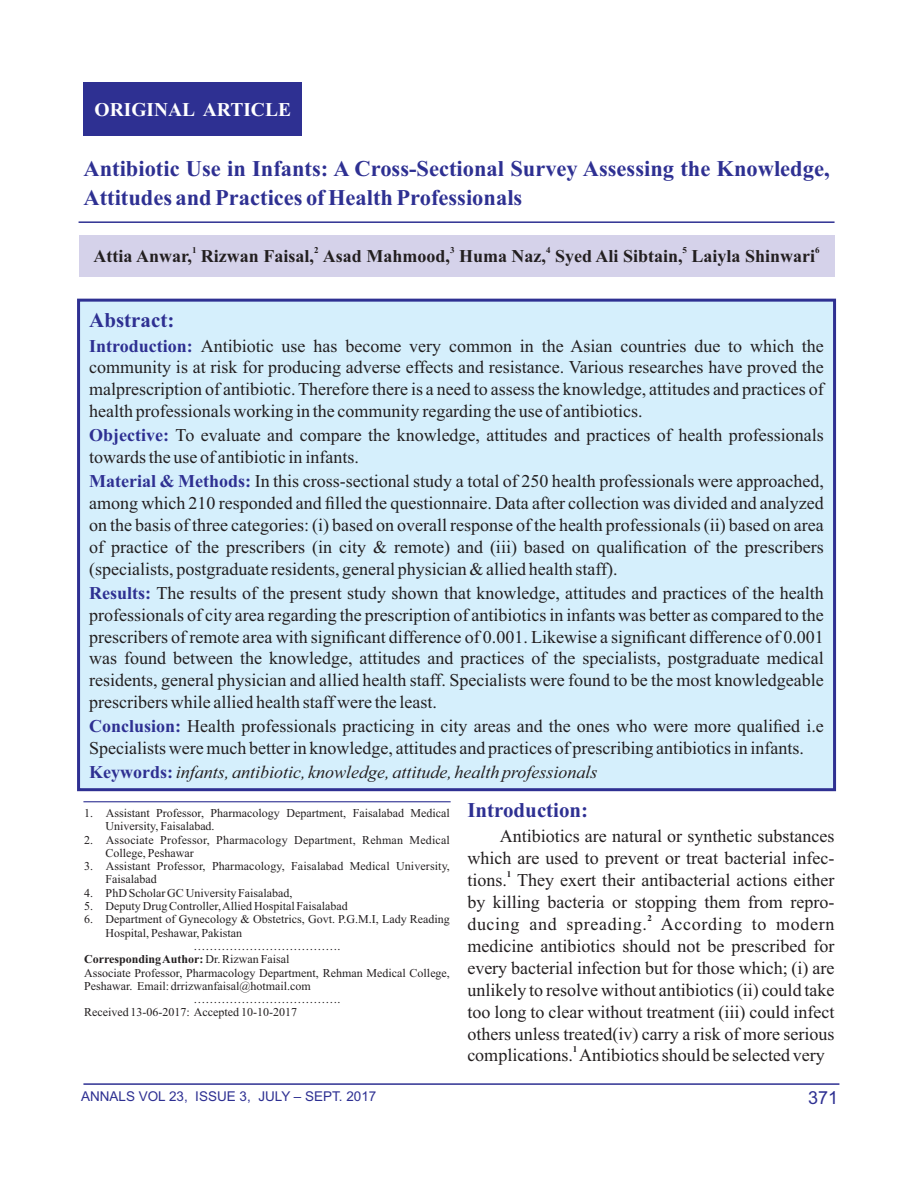
<style>
.page{position:relative;width:918px;height:1188px;background:#fff}
.page>*{position:absolute;margin:0;border:0;box-sizing:border-box;transform-origin:0 0}
.t1{font:700 22.5px/28.5px "Times New Roman";color:#2e3092}
.t2{font:700 21px "Times New Roman";color:#2e3092}
.t3{font:700 19.5px "Times New Roman";color:#fff}
.t4{font:18px/21.9px "Times New Roman";color:#231f20;text-align:justify}
.t5{font:700 18px "Times New Roman";color:#231f20}
.t6{font:italic 18px "Times New Roman";color:#231f20}
.t7{font:18px "Arial";color:#2e3092}
.t8{font:13.5px "Arial";color:#2e3092}
.t9{font:12px/13.4px "Times New Roman";color:#231f20}
.t10{font:700 12px "Times New Roman";color:#231f20}
.t11{font:700 9px "Times New Roman";color:#231f20}
.s1{font-weight:700;color:#2e3092}
.s2{font-weight:700;font-style:normal;color:#2e3092}
.s3{font-weight:400}
</style>
<div class="page">
<div style="left:77px;top:298px;width:760px;height:494px;background:#d5effc"></div>
<hr style="left:83px;top:801px;width:368px;height:1px;background:#2e3092">
<div style="left:83px;top:82px;width:219px;height:54px;background:#2e3092"></div>
<hr style="left:79px;top:221px;width:756px;height:2px;background:#2e3092">
<div style="left:79px;top:236px;width:756px;height:41px;background:#d5d2ea"></div>
<hr style="left:83px;top:1083px;width:756px;height:2px;background:#2e3092">
<p class="t3" style="left:95px;top:103px;width:198px">ORIGINAL ARTICLE</p>
<p class="t1" style="left:83px;top:157px;width:748px">Antibiotic Use in Infants: A Cross-Sectional Survey Assessing the Knowledge,<br>Attitudes and Practices of Health Professionals</p>
<p class="t11" style="left:192px;top:247px;width:6px">1</p>
<p class="t11" style="left:314px;top:247px;width:6px">2</p>
<p class="t11" style="left:450px;top:247px;width:6px">3</p>
<p class="t11" style="left:546px;top:247px;width:6px">4</p>
<p class="t11" style="left:683px;top:247px;width:6px">5</p>
<p class="t11" style="left:815px;top:247px;width:6px">6</p>
<p class="t5" style="left:94px;top:250px;width:723px">Attia Anwar, Rizwan Faisal, Asad Mahmood, Huma Naz, Syed Ali Sibtain, Laiyla Shinwari</p>
<p class="t2" style="left:89px;top:313px;width:87px">Abstract:</p>
<p class="t4" style="left:89px;top:336px;width:736px"><span class="s1">Introduction:</span> Antibiotic use has become very common in the Asian countries due to which the community is at risk for producing adverse effects and resistance. Various researches have proved the malprescription of antibiotic. Therefore there is a need to assess the knowledge, attitudes and practices of health professionals working in the community regarding the use of antibiotics.</p>
<p class="t4" style="left:89px;top:426px;width:736px"><span class="s1">Objective:</span> To evaluate and compare the knowledge, attitudes and practices of health professionals towards the use of antibiotic in infants.</p>
<p class="t4" style="left:89px;top:472px;width:736px"><span class="s1">Material &amp; Methods:</span> In this cross-sectional study a total of 250 health professionals were approached, among which 210 responded and filled the questionnaire. Data after collection was divided and analyzed on the basis of three categories: (i) based on overall response of the health professionals (ii) based on area of practice of the prescribers (in city &amp; remote) and (iii) based on qualification of the prescribers (specialists, postgraduate residents, general physician &amp; allied health staff).</p>
<p class="t4" style="left:89px;top:583px;width:736px"><span class="s1">Results:</span> The results of the present study shown that knowledge, attitudes and practices of the health professionals of city area regarding the prescription of antibiotics in infants was better as compared to the prescribers of remote area with significant difference of 0.001. Likewise a significant difference of 0.001 was found between the knowledge, attitudes and practices of the specialists, postgraduate medical residents, general physician and allied health staff. Specialists were found to be the most knowledgeable prescribers while allied health staff were the least.</p>
<p class="t4" style="left:89px;top:717px;width:736px"><span class="s1">Conclusion:</span> Health professionals practicing in city areas and the ones who were more qualified i.e<br>Specialists were much better in knowledge, attitudes and practices of prescribing antibiotics in infants.</p>
<p class="t6" style="left:89px;top:766px;width:510px"><span class="s2">Keywords:</span> infants, antibiotic, knowledge, attitude, health professionals</p>
<p class="t9" style="left:106px;top:807px;width:346px;text-indent:-22px">1. Assistant Professor, Pharmacology Department, Faisalabad Medical<br>University, Faisalabad.</p>
<p class="t9" style="left:106px;top:834px;width:346px;text-indent:-22px">2. Associate Professor, Pharmacology Department, Rehman Medical<br>College, Peshawar</p>
<p class="t9" style="left:106px;top:861px;width:346px;text-indent:-22px">3. Assistant Professor, Pharmacology, Faisalabad Medical University,<br>Faisalabad</p>
<p class="t9" style="left:84px;top:887px;width:210px">4. PhD Scholar GC University Faisalabad,</p>
<p class="t9" style="left:84px;top:901px;width:265px">5. Deputy Drug Controller, Allied Hospital Faisalabad</p>
<p class="t9" style="left:84px;top:914px;width:367px">6. Department of Gynecology &amp; Obstetrics, Govt. P.G.M.I, Lady Reading</p>
<p class="t9" style="left:106px;top:927px;width:138px">Hospital, Peshawar, Pakistan</p>
<p class="t9" style="left:194px;top:940px;width:148px">……………………………….</p>
<p class="t10" style="left:84px;top:955px;width:207px">Corresponding Author: <span class="s3">Dr. Rizwan Faisal</span></p>
<p class="t9" style="left:84px;top:967px;width:367px">Associate Professor, Pharmacology Department, Rehman Medical College,</p>
<p class="t9" style="left:84px;top:980px;width:228px">Peshawar. Email: drrizwanfaisal@hotmail.com</p>
<p class="t9" style="left:194px;top:994px;width:148px">……………………………….</p>
<p class="t9" style="left:84px;top:1007px;width:215px">Received 13-06-2017: Accepted 10-10-2017</p>
<p class="t2" style="left:467px;top:803px;width:122px">Introduction:</p>
<p class="t4" style="left:467px;top:827px;width:369px;text-align:right">Antibiotics are natural or synthetic substances which are used to prevent or treat bacterial infec-</p>
<p class="t11" style="left:507px;top:871px;width:6px">1</p>
<p class="t4" style="left:467px;top:871px;width:369px">tions. They exert their antibacterial actions either by killing bacteria or stopping them from repro-</p>
<p class="t11" style="left:648px;top:915px;width:6px">2</p>
<p class="t4" style="left:467px;top:915px;width:369px">ducing and spreading. According to modern medicine antibiotics should not be prescribed for every bacterial infection but for those which; (i) are unlikely to resolve without antibiotics (ii) could take too long to clear without treatment (iii) could infect others unless treated(iv) carry a risk of more serious</p>
<p class="t11" style="left:573px;top:1046px;width:6px">1</p>
<p class="t4" style="left:467px;top:1046px;width:359px">complications. Antibiotics should be selected very</p>
<p class="t8" style="left:81px;top:1091px;width:297px">ANNALS VOL 23, ISSUE 3, JULY – SEPT. 2017</p>
<p class="t7" style="left:808px;top:1091px;width:32px">371</p>
</div>
